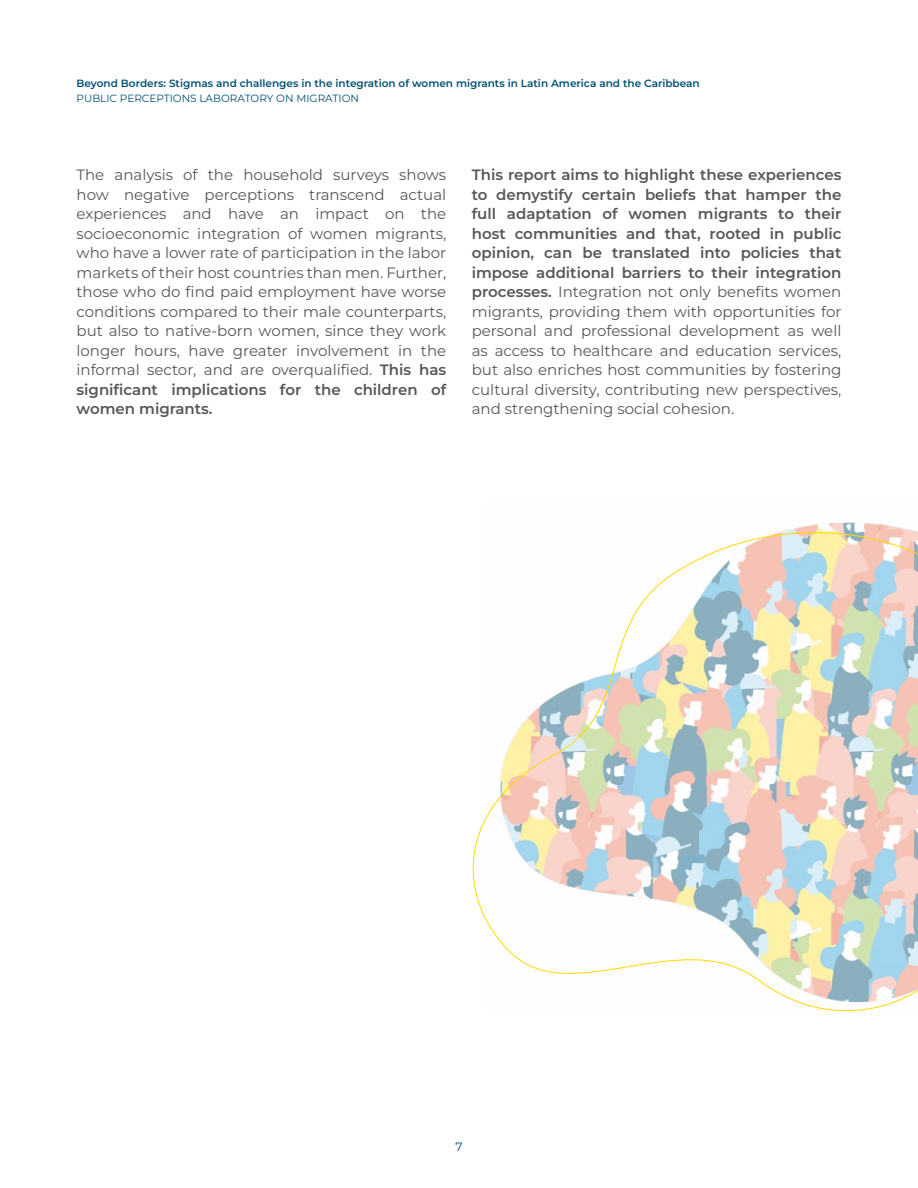
<style>
.page{position:relative;width:918px;height:1188px;background:#fff}
.page>*{position:absolute;margin:0;border:0;box-sizing:border-box;transform-origin:0 0}
.t1{font:15px/19.5px "Montserrat";color:#575756;text-align:justify}
.t2{font:12px "Montserrat";color:#005073}
.t3{font:600 10.5px "Montserrat";color:#005073}
.t4{font:10.5px "Montserrat";color:#005073}
.s1{font-weight:600}
</style>
<div class="page">
<svg style="left:472px;top:522px;width:446px;height:490px"></svg>
<p class="t3" style="left:77px;top:76px;width:625px">Beyond Borders: Stigmas and challenges in the integration of women migrants in Latin America and the Caribbean</p>
<p class="t4" style="left:77px;top:91px;width:284px">PUBLIC PERCEPTIONS LABORATORY ON MIGRATION</p>
<p class="t1" style="left:77px;top:165px;width:371px">The analysis of the household surveys shows how negative perceptions transcend actual experiences and have an impact on the socioeconomic integration of women migrants, who have a lower rate of participation in the labor markets of their host countries than men. Further, those who do find paid employment have worse conditions compared to their male counterparts, but also to native-born women, since they work longer hours, have greater involvement in the informal sector, and are overqualified. <span class="s1">This has significant implications for the children of women migrants.</span></p>
<p class="t1" style="left:472px;top:165px;width:371px"><span class="s1">This report aims to highlight these experiences to demystify certain beliefs that hamper the full adaptation of women migrants to their host communities and that, rooted in public opinion, can be translated into policies that impose additional barriers to their integration processes.</span> Integration not only benefits women migrants, providing them with opportunities for personal and professional development as well as access to healthcare and education services, but also enriches host communities by fostering cultural diversity, contributing new perspectives, and strengthening social cohesion.</p>
<p class="t2" style="left:455px;top:1139px;width:9px">7</p>
</div>
